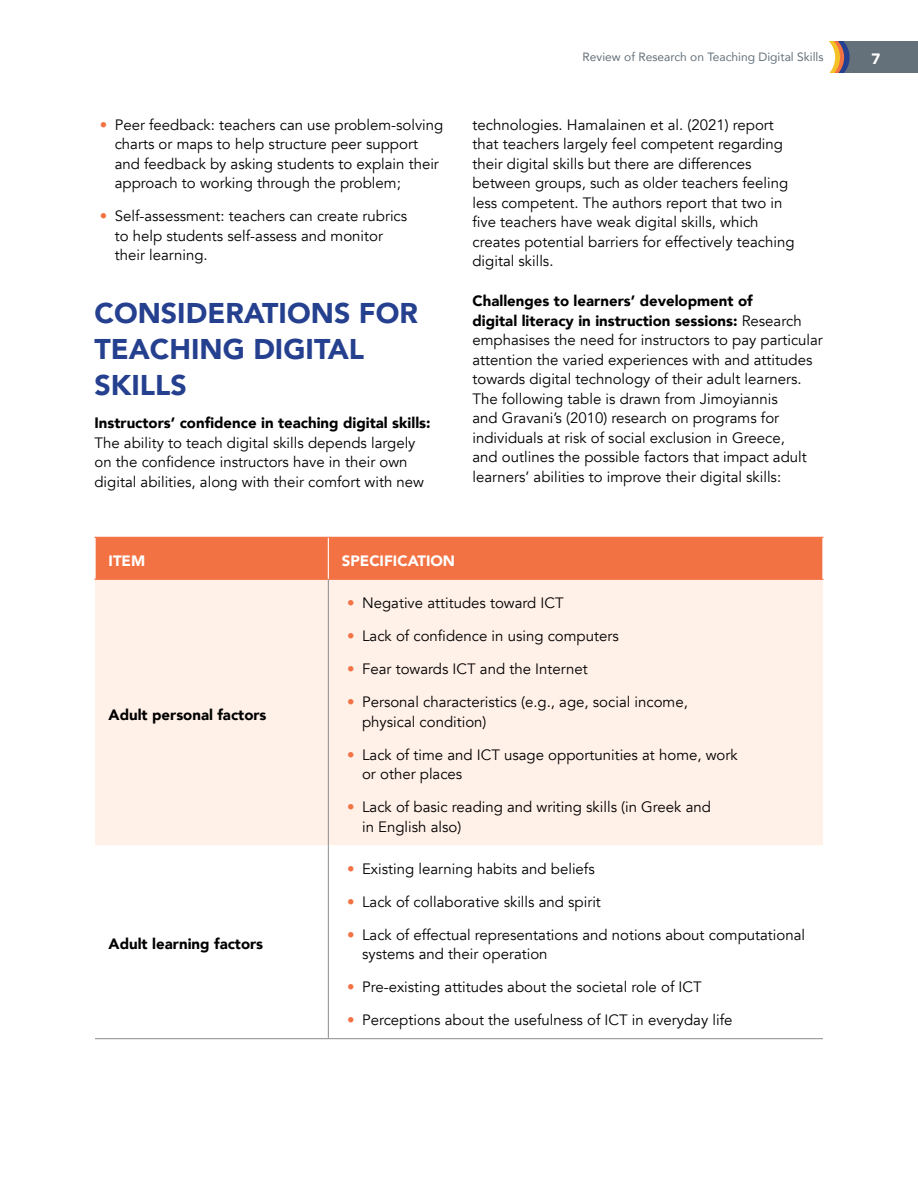
<style>
.page{position:relative;width:918px;height:1188px;background:#fff}
.page>*{position:absolute;margin:0;border:0;box-sizing:border-box;transform-origin:0 0}
.t1{font:900 28.5px/36px "Avenir";color:#25408f}
.Body{font:15px/19.5px "Avenir";color:#000}
.Table_Body{font:900 15px "Avenir";color:#000}
.Table_Heading{font:900 15px "Avenir";color:#fff}
.t2{font:12px "Avenir";color:#64717a}
.s1{color:#f37243}
.s2{font-weight:900}
</style>
<div class="page">
<div style="left:811px;top:41px;width:107px;height:33px;background:#64717a"></div>
<svg style="left:801px;top:33px;width:49px;height:49px"></svg>
<svg style="left:796px;top:33px;width:48px;height:49px"></svg>
<svg style="left:791px;top:33px;width:49px;height:49px"></svg>
<div style="left:787px;top:33px;width:48px;height:49px;background:#fff;border-radius:50%"></div>
<div style="left:806px;top:22px;width:112px;height:19px;background:#fff"></div>
<div style="left:806px;top:74px;width:112px;height:19px;background:#fff"></div>
<div style="left:96px;top:538px;width:726px;height:41px;background:#f37243"></div>
<div style="left:95px;top:580px;width:728px;height:265px;background:#fff0e8"></div>
<hr style="left:95px;top:1038px;width:233px;height:1px;background:#888a8d">
<hr style="left:328px;top:1038px;width:495px;height:1px;background:#888a8d">
<hr style="left:94px;top:537px;width:234px;height:1px;background:#f37243">
<hr style="left:328px;top:537px;width:496px;height:1px;background:#f37243">
<hr style="left:94px;top:579px;width:234px;height:1px;background:#f37243">
<hr style="left:328px;top:579px;width:496px;height:1px;background:#f37243">
<hr style="left:328px;top:580px;width:1px;height:265px;background:#888a8d">
<hr style="left:328px;top:845px;width:1px;height:194px;background:#888a8d">
<hr style="left:328px;top:538px;width:1px;height:41px;background:#fff">
<p class="Body" style="left:115px;top:115px;width:330px;text-indent:-15px"><span class="s1">•</span> Peer feedback: teachers can use problem-solving charts or maps to help structure peer support and feedback by asking students to explain their approach to working through the problem;</p>
<p class="Body" style="left:115px;top:207px;width:294px;text-indent:-15px"><span class="s1">•</span> Self-assessment: teachers can create rubrics to help students self-assess and monitor their learning.</p>
<h1 class="t1" style="left:94px;top:295px;width:325px">CONSIDERATIONS FOR<br>TEACHING DIGITAL<br>SKILLS</h1>
<p class="Body" style="left:94px;top:414px;width:338px"><span class="s2">Instructors’ confidence in teaching digital skills:<br></span>The ability to teach digital skills depends largely on the confidence instructors have in their own digital abilities, along with their comfort with new</p>
<p class="t2" style="left:583px;top:47px;width:242px">Review of Research on Teaching Digital Skills</p>
<p class="Table_Heading" style="left:872px;top:46px;width:10px">7</p>
<p class="Body" style="left:472px;top:115px;width:324px">technologies. Hamalainen et al. (2021) report that teachers largely feel competent regarding their digital skills but there are differences between groups, such as older teachers feeling less competent. The authors report that two in five teachers have weak digital skills, which creates potential barriers for effectively teaching digital skills.</p>
<p class="Body" style="left:472px;top:291px;width:352px"><span class="s2">Challenges to learners’ development of<br>digital literacy in instruction sessions:</span> Research emphasises the need for instructors to pay particular attention the varied experiences with and attitudes towards digital technology of their adult learners.<br>The following table is drawn from Jimoyiannis<br>and Gravani’s (2010) research on programs for individuals at risk of social exclusion in Greece,<br>and outlines the possible factors that impact adult learners’ abilities to improve their digital skills:</p>
<p class="Table_Heading" style="left:109px;top:548px;width:38px">ITEM</p>
<p class="Table_Heading" style="left:342px;top:548px;width:115px">SPECIFICATION</p>
<p class="Table_Body" style="left:109px;top:702px;width:160px">Adult personal factors</p>
<p class="Table_Body" style="left:109px;top:931px;width:156px">Adult learning factors</p>
<p class="Body" style="left:347px;top:594px;width:218px"><span class="s1">•</span> Negative attitudes toward ICT</p>
<p class="Body" style="left:347px;top:627px;width:273px"><span class="s1">•</span> Lack of confidence in using computers</p>
<p class="Body" style="left:347px;top:660px;width:242px"><span class="s1">•</span> Fear towards ICT and the Internet</p>
<p class="Body" style="left:362px;top:693px;width:327px;text-indent:-15px"><span class="s1">•</span> Personal characteristics (e.g., age, social income, physical condition)</p>
<p class="Body" style="left:362px;top:745px;width:377px;text-indent:-15px"><span class="s1">•</span> Lack of time and ICT usage opportunities at home, work or other places</p>
<p class="Body" style="left:362px;top:798px;width:350px;text-indent:-15px"><span class="s1">•</span> Lack of basic reading and writing skills (in Greek and in English also)</p>
<p class="Body" style="left:347px;top:859px;width:249px"><span class="s1">•</span> Existing learning habits and beliefs</p>
<p class="Body" style="left:347px;top:892px;width:255px"><span class="s1">•</span> Lack of collaborative skills and spirit</p>
<p class="Body" style="left:362px;top:925px;width:445px;text-indent:-15px"><span class="s1">•</span> Lack of effectual representations and notions about computational systems and their operation</p>
<p class="Body" style="left:347px;top:978px;width:356px"><span class="s1">•</span> Pre-existing attitudes about the societal role of ICT</p>
<p class="Body" style="left:347px;top:1011px;width:387px"><span class="s1">•</span> Perceptions about the usefulness of ICT in everyday life</p>
</div>
